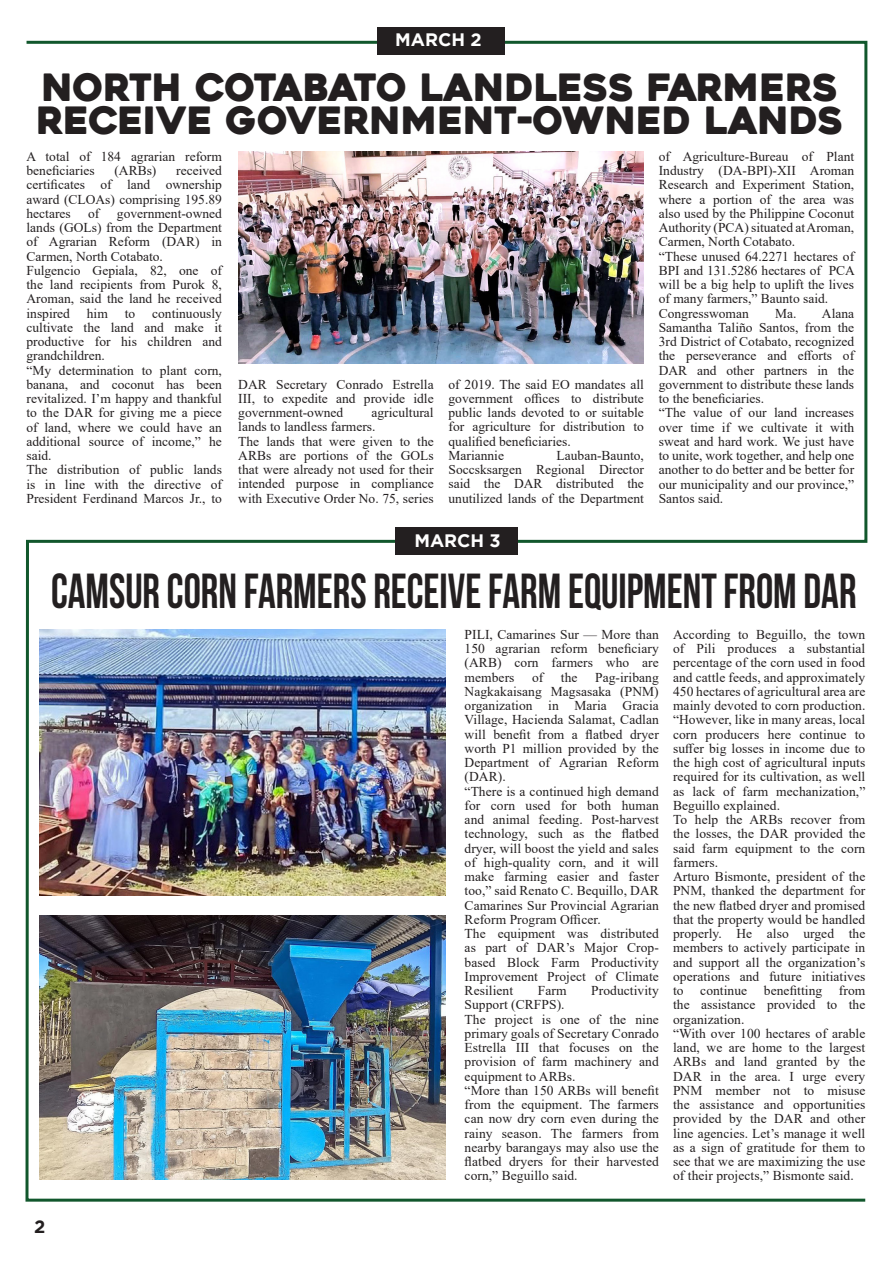
<style>
.page{position:relative;width:893px;height:1263px;background:#fff}
.page>*{position:absolute;margin:0;border:0;box-sizing:border-box;transform-origin:0 0}
.t1{font:700 49.2px "Bebas Neue";color:#231f20;scale:.88 1}
.t2{font:37.5px/33px "Heavitas";color:#231f20}
.t3{font:700 18px "Gotham";color:#fff}
.t4{font:700 18px "Gotham";color:#231f20}
.t5{font:13.5px/14.2px "Times New Roman";color:#231f20;text-align:justify}
</style>
<div class="page">
<img style="left:25px;top:40px;width:843px;height:1162px">
<div style="left:377px;top:27px;width:128px;height:28px;background:#231f20"></div>
<div style="left:395px;top:528px;width:123px;height:27px;background:#231f20"></div>
<p class="t3" style="left:395px;top:29px;width:88px">MARCH 2</p>
<p class="t2" style="left:37px;top:71px;width:808px">NORTH COTABATO LANDLESS FARMERS<br>RECEIVE GOVERNMENT-OWNED LANDS</p>
<p class="t5" style="left:27px;top:149px;width:197px">A total of 184 agrarian reform beneficiaries</p>
<p class="t5" style="left:27px;top:163px;width:197px;text-indent:150px">received certificates of land ownership award (CLOAs) comprising 195.89 hectares</p>
<p class="t5" style="left:114px;top:163px;width:43px">(ARBs)</p>
<p class="t5" style="left:27px;top:206px;width:197px;text-indent:90px">government-owned lands (GOLs) from the Department of Agrarian Reform (DAR) in Carmen, North Cotabato.</p>
<p class="t5" style="left:27px;top:263px;width:197px">Fulgencio Gepiala, 82, one of the land recipients from Purok 8, Aroman, said the land he received inspired</p>
<p class="t5" style="left:88px;top:206px;width:13px">of</p>
<p class="t5" style="left:27px;top:306px;width:197px;text-indent:126px">continuously cultivate the land and make it productive for his children and grandchildren.</p>
<p class="t5" style="left:27px;top:363px;width:197px">“My determination to plant corn, banana, and coconut has been revitalized. I’m happy and thankful to the DAR for giving me a piece of land, where we could have an additional source of income,” he said.</p>
<p class="t5" style="left:27px;top:462px;width:197px">The distribution of public lands is in line with the directive of President Ferdinand Marcos Jr., to</p>
<p class="t5" style="left:87px;top:306px;width:23px">him</p>
<p class="t5" style="left:125px;top:306px;width:12px">to</p>
<p class="t5" style="left:238px;top:377px;width:197px">DAR Secretary Conrado Estrella III, to expedite and provide idle government-owned</p>
<p class="t5" style="left:238px;top:405px;width:197px;text-indent:133px">agricultural lands to landless farmers.</p>
<p class="t5" style="left:238px;top:434px;width:197px">The lands that were given to the ARBs are portions of the GOLs that were already not used for their intended purpose in compliance with Executive Order No. 75, series</p>
<p class="t5" style="left:449px;top:377px;width:197px">of 2019. The said EO mandates all government offices to distribute public lands devoted to or suitable for agriculture for distribution to qualified beneficiaries.</p>
<p class="t5" style="left:449px;top:448px;width:57px">Mariannie</p>
<p class="t5" style="left:449px;top:448px;width:197px;text-indent:108px">Lauban-Baunto, Soccsksargen Regional Director said the DAR distributed the unutilized lands of the Department</p>
<p class="t3" style="left:414px;top:530px;width:88px">MARCH 3</p>
<p class="t5" style="left:659px;top:149px;width:197px">of Agriculture-Bureau of Plant Industry (DA-BPI)-XII Aroman Research and Experiment Station, where a portion of the area was also used by the Philippine Coconut Authority (PCA) situated at Aroman, Carmen, North Cotabato.</p>
<p class="t5" style="left:659px;top:249px;width:198px">“These unused 64.2271 hectares of BPI and 131.5286 hectares of PCA will be a big help to uplift the lives of many farmers,” Baunto said.</p>
<p class="t5" style="left:659px;top:306px;width:91px">Congresswoman</p>
<p class="t5" style="left:659px;top:306px;width:197px;text-indent:116px">Ma. Alana Samantha Taliño Santos, from the 3rd District of Cotabato, recognized the perseverance and efforts of DAR and other partners in the government to distribute these lands to the beneficiaries.</p>
<p class="t5" style="left:659px;top:405px;width:197px">“The value of our land increases over time if we cultivate it with sweat and hard work. We just have to unite, work together, and help one another to do better and be better for our municipality and our province,” Santos said.</p>
<p class="t1" style="left:51px;top:564px;width:917px">CAMSUR CORN FARMERS RECEIVE FARM EQUIPMENT FROM DAR</p>
<h3 class="t4" style="left:34px;top:1216px;width:13px">2</h3>
<p class="t5" style="left:465px;top:627px;width:196px">PILI, Camarines Sur — More than 150 agrarian reform beneficiary (ARB) corn farmers who are members</p>
<p class="t5" style="left:465px;top:669px;width:196px;text-indent:131px">Pag-iribang Nagkakaisang Magsasaka (PNM) organization in Maria Gracia Village, Hacienda Salamat, Cadlan will benefit from a flatbed dryer worth P1 million provided by the Department of Agrarian Reform (DAR).</p>
<p class="t5" style="left:465px;top:783px;width:196px">“There is a continued high demand for corn used for both human and animal feeding. Post-harvest technology, such as the flatbed dryer, will boost the yield and sales of high-quality corn, and it will make farming easier and faster too,” said Renato C. Bequillo, DAR Camarines Sur Provincial Agrarian Reform Program Officer.</p>
<p class="t5" style="left:465px;top:926px;width:196px">The equipment was distributed as part of DAR’s Major Crop&shy;based Block Farm Productivity Improvement Project of Climate Resilient</p>
<p class="t5" style="left:532px;top:669px;width:13px">of</p>
<p class="t5" style="left:561px;top:669px;width:18px">the</p>
<p class="t5" style="left:538px;top:983px;width:30px">Farm</p>
<p class="t5" style="left:591px;top:983px;width:69px">Productivity</p>
<p class="t5" style="left:465px;top:997px;width:102px">Support (CRFPS).</p>
<p class="t5" style="left:465px;top:1011px;width:196px">The project is one of the nine primary goals of Secretary Conrado Estrella III that focuses on the provision of farm machinery and equipment to ARBs.</p>
<p class="t5" style="left:465px;top:1083px;width:196px">“More than 150 ARBs will benefit from the equipment. The farmers can now dry corn even during the rainy season. The farmers from nearby barangays may also use the flatbed dryers for their harvested corn,” Beguillo said.</p>
<p class="t5" style="left:673px;top:627px;width:194px">According to Beguillo, the town of Pili produces a substantial percentage of the corn used in food and cattle feeds, and approximately 450 hectares of agricultural area are mainly devoted to corn production.</p>
<p class="t5" style="left:673px;top:712px;width:194px">“However, like in many areas, local corn producers here continue to suffer big losses in income due to the high cost of agricultural inputs required for its cultivation, as well as lack of farm mechanization,” Beguillo explained.</p>
<p class="t5" style="left:673px;top:812px;width:194px">To help the ARBs recover from the losses, the DAR provided the said farm equipment to the corn farmers.</p>
<p class="t5" style="left:673px;top:869px;width:194px">Arturo Bismonte, president of the PNM, thanked the department for the new flatbed dryer and promised that the property would be handled properly. He also urged the members to actively participate in and support all the organization’s operations and future initiatives to continue benefitting from the assistance provided to the organization.</p>
<p class="t5" style="left:673px;top:1026px;width:194px">“With over 100 hectares of arable land, we are home to the largest ARBs and land granted by the DAR in the area. I urge every PNM member not to misuse the assistance and opportunities provided by the DAR and other line agencies. Let’s manage it well as a sign of gratitude for them to see that we are maximizing the use of their projects,” Bismonte said.</p>
</div>
